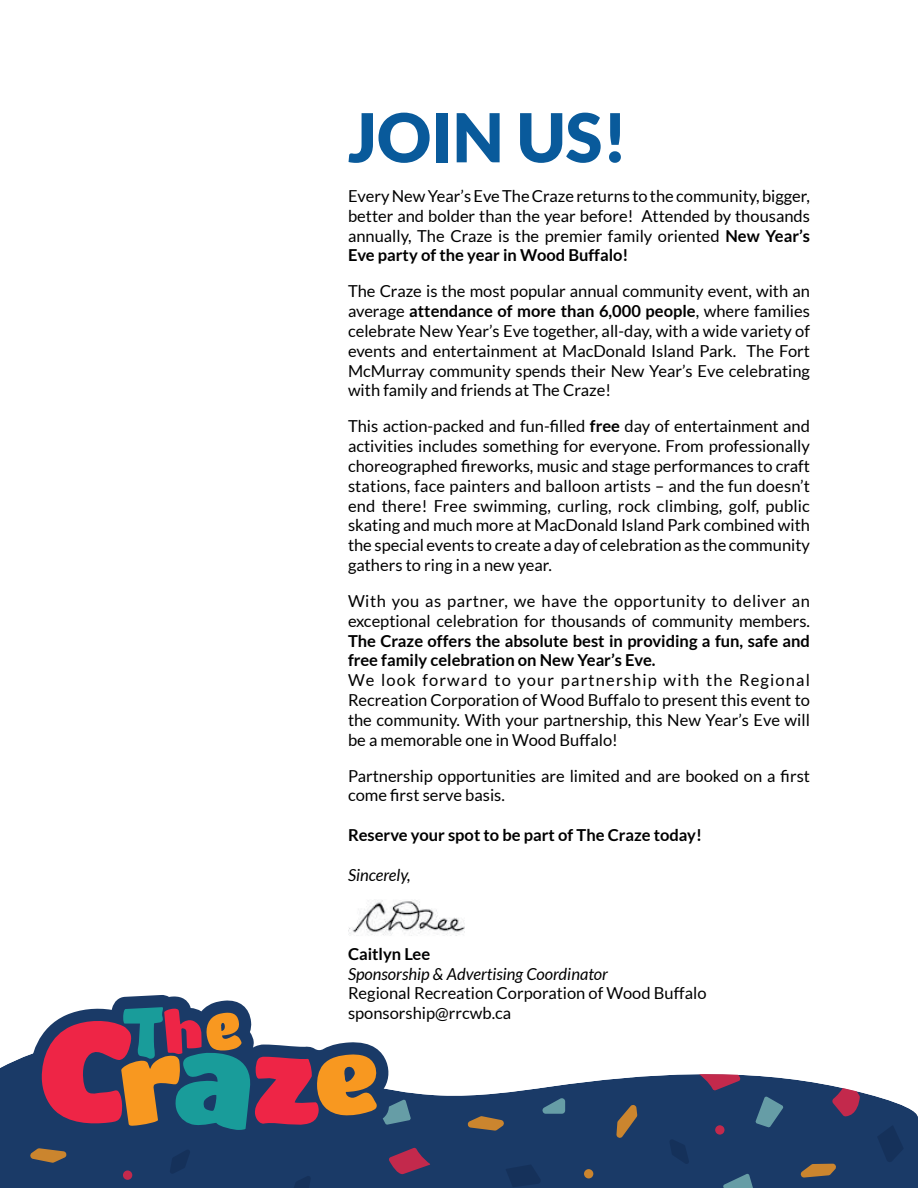
<style>
.page{position:relative;width:918px;height:1188px;background:#fff}
.page>*{position:absolute;margin:0;border:0;box-sizing:border-box;transform-origin:0 0}
.t1{font:900 67.5px "Lato";color:#095a9b}
.t2{font:16.5px/19.8px "Lato";color:#000;text-align:justify}
.t3{font:700 16.5px/19.8px "Lato";color:#000}
.t4{font:italic 16.5px "Lato";color:#000}
.s1{font-weight:700}
</style>
<div class="page">
<svg style="left:0;top:1055px;width:918px;height:133px;fill:#1a3a67"></svg>
<svg style="left:30px;top:1148px;width:36px;height:15px"></svg>
<svg style="left:170px;top:1150px;width:20px;height:24px"></svg>
<svg style="left:468px;top:1116px;width:36px;height:15px"></svg>
<svg style="left:389px;top:1148px;width:41px;height:26px"></svg>
<svg style="left:506px;top:1164px;width:35px;height:23px"></svg>
<svg style="left:542px;top:1098px;width:23px;height:16px"></svg>
<svg style="left:290px;top:1176px;width:21px;height:12px"></svg>
<svg style="left:123px;top:1170px;width:9px;height:10px"></svg>
<div style="left:584px;top:1169px;width:9px;height:9px;background:#cb852e;border-radius:50%"></div>
<svg style="left:723px;top:1174px;width:31px;height:14px"></svg>
<svg style="left:801px;top:1164px;width:35px;height:14px"></svg>
<svg style="left:877px;top:1125px;width:27px;height:37px"></svg>
<svg style="left:899px;top:1086px;width:19px;height:15px"></svg>
<svg style="left:669px;top:1139px;width:20px;height:25px"></svg>
<svg style="left:756px;top:1097px;width:27px;height:30px"></svg>
<svg style="left:832px;top:1081px;width:28px;height:35px"></svg>
<svg style="left:616px;top:1105px;width:21px;height:33px"></svg>
<svg style="left:699px;top:1064px;width:41px;height:26px"></svg>
<svg style="left:620px;top:1055px;width:35px;height:22px"></svg>
<svg style="left:850px;top:1055px;width:21px;height:11px"></svg>
<svg style="left:715px;top:1125px;width:9px;height:10px"></svg>
<svg style="left:29px;top:995px;width:361px;height:147px;fill:#1a3a67"></svg>
<svg style="left:41px;top:1007px;width:370px;height:128px"></svg>
<img style="left:348px;top:900px;width:117px;height:36px">
<h1 class="t1" style="left:348px;top:98px;width:281px">JOIN US!</h1>
<p class="t2" style="left:348px;top:186px;width:464px">Every New Year’s Eve The Craze returns to the community, bigger, better and bolder than the year before! Attended by thousands annually, The Craze is the premier family oriented <span class="s1">New Year’s Eve party of the year in Wood Buffalo!</span></p>
<p class="t2" style="left:348px;top:281px;width:464px">The Craze is the most popular annual community event, with an average <span class="s1">attendance of more than 6,000 people</span>, where families celebrate New Year’s Eve together, all-day, with a wide variety of events and entertainment at MacDonald Island Park. The Fort McMurray community spends their New Year’s Eve celebrating with family and friends at The Craze!</p>
<p class="t2" style="left:348px;top:416px;width:464px">This action-packed and fun-filled <span class="s1">free</span> day of entertainment and activities includes something for everyone. From professionally choreographed fireworks, music and stage performances to craft stations, face painters and balloon artists – and the fun doesn’t end there! Free swimming, curling, rock climbing, golf, public skating and much more at MacDonald Island Park combined with the special events to create a day of celebration as the community gathers to ring in a new year.</p>
<p class="t2" style="left:348px;top:591px;width:464px">With you as partner, we have the opportunity to deliver an exceptional celebration for thousands of community members.</p>
<p class="t3" style="left:348px;top:630px;width:463px">The Craze offers the absolute best in providing a fun, safe and free family celebration on New Year’s Eve.</p>
<p class="t2" style="left:348px;top:670px;width:463px">We look forward to your partnership with the Regional Recreation Corporation of Wood Buffalo to present this event to the community. With your partnership, this New Year’s Eve will be a memorable one in Wood Buffalo!</p>
<p class="t2" style="left:348px;top:766px;width:463px">Partnership opportunities are limited and are booked on a first come first serve basis.</p>
<p class="t3" style="left:348px;top:825px;width:356px">Reserve your spot to be part of The Craze today!</p>
<p class="t4" style="left:348px;top:865px;width:64px">Sincerely,</p>
<p class="t3" style="left:348px;top:944px;width:84px">Caitlyn Lee</p>
<p class="t4" style="left:348px;top:964px;width:262px">Sponsorship &amp; Advertising Coordinator</p>
<p class="t2" style="left:348px;top:983px;width:360px">Regional Recreation Corporation of Wood Buffalo sponsorship@rrcwb.ca</p>
</div>
